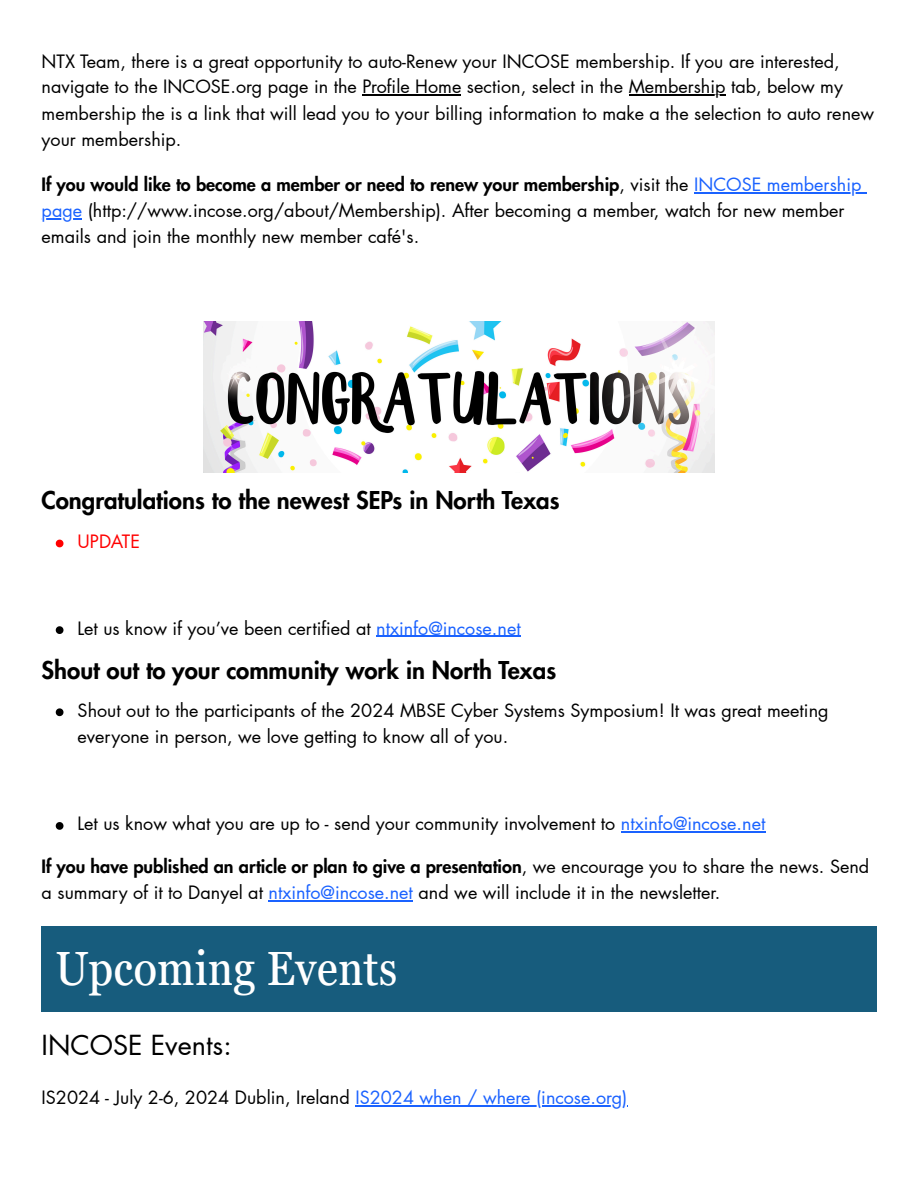
<style>
.page{position:relative;width:918px;height:1186px;background:#fff}
.page>*{position:absolute;margin:0;border:0;box-sizing:border-box;transform-origin:0 0}
.t1{font:condensed 48px "Georgia Pro";color:#fff}
.t2{font:27px "Futura LT Pro";color:#000}
.t3{font:800 24px "Futura LT Pro";color:#000}
.t4{font:18px/25.8px "Futura LT Pro";color:#000}
.t5{font:18px "Futura LT Pro";color:#f00}
.s1{font-weight:800}
.s2{color:#1a62ff}
</style>
<div class="page">
<hr style="left:363px;top:94px;width:98px;height:2px;background:#000">
<hr style="left:629px;top:94px;width:97px;height:2px;background:#000">
<hr style="left:694px;top:192px;width:167px;height:1px;background:#1a62ff">
<hr style="left:42px;top:218px;width:40px;height:1px;background:#1a62ff">
<hr style="left:269px;top:900px;width:144px;height:1px;background:#1a62ff">
<hr style="left:355px;top:1105px;width:272px;height:1px;background:#1a62ff">
<img style="left:204px;top:322px;width:510px;height:150px">
<svg style="left:56px;top:540px;width:7px;height:7px"></svg>
<svg style="left:56px;top:626px;width:7px;height:8px"></svg>
<hr style="left:376px;top:636px;width:145px;height:1px;background:#1a62ff">
<svg style="left:56px;top:708px;width:7px;height:8px"></svg>
<svg style="left:56px;top:822px;width:7px;height:8px"></svg>
<hr style="left:621px;top:831px;width:144px;height:1px;background:#1a62ff">
<div style="left:42px;top:926px;width:834px;height:86px;background:#175c7d"></div>
<p class="t4" style="left:42px;top:49px;width:834px;line-height:26.2px">NTX Team, there is a great opportunity to auto-Renew your INCOSE membership. If you are interested, navigate to the INCOSE.org page in the Profi le Home section, select in the Membership tab, below my membership the is a link that will lead you to your billing information to make a the selection to auto renew your membership.</p>
<p class="t4" style="left:42px;top:172px;width:821px"><span class="s1">If you would like to become a member or need to renew your membership</span>, visit the <span class="s2">INCOSE membership page</span> (http://www.incose.org/about/Membership). After becoming a member, watch for new member emails and join the monthly new member café's.</p>
<h1 class="t3" style="left:42px;top:489px;width:519px">Congratulations to the newest SEPs in North Texas</h1>
<p class="t5" style="left:78px;top:533px;width:64px">UPDATE</p>
<p class="t4" style="left:78px;top:616px;width:445px">Let us know if you’ve been certified at <span class="s2">ntxinfo@incose.net</span></p>
<h1 class="t3" style="left:42px;top:659px;width:516px">Shout out to your community work in North Texas</h1>
<p class="t4" style="left:78px;top:698px;width:753px">Shout out to the participants of the 2024 MBSE Cyber Systems Symposium! It was great meeting everyone in person, we love getting to know all of you.</p>
<p class="t4" style="left:78px;top:811px;width:689px">Let us know what you are up to - send your community involvement to <span class="s2">ntxinfo@incose.net</span></p>
<p class="t4" style="left:42px;top:854px;width:829px"><span class="s1">If you have published an article or plan to give a presentation</span>, we encourage you to share the news. Send a summary of it to Danyel at <span class="s2">ntxinfo@incose.net</span> and we will include it in the newsletter.</p>
<p class="t1" style="left:55px;top:940px;width:344px">Upcoming Events</p>
<h2 class="t2" style="left:42px;top:1033px;width:192px">INCOSE Events:</h2>
<p class="t4" style="left:42px;top:1085px;width:587px">IS2024 - July 2-6, 2024 Dublin, Ireland <span class="s2">IS2024 when / where (incose.org)</span></p>
</div>
